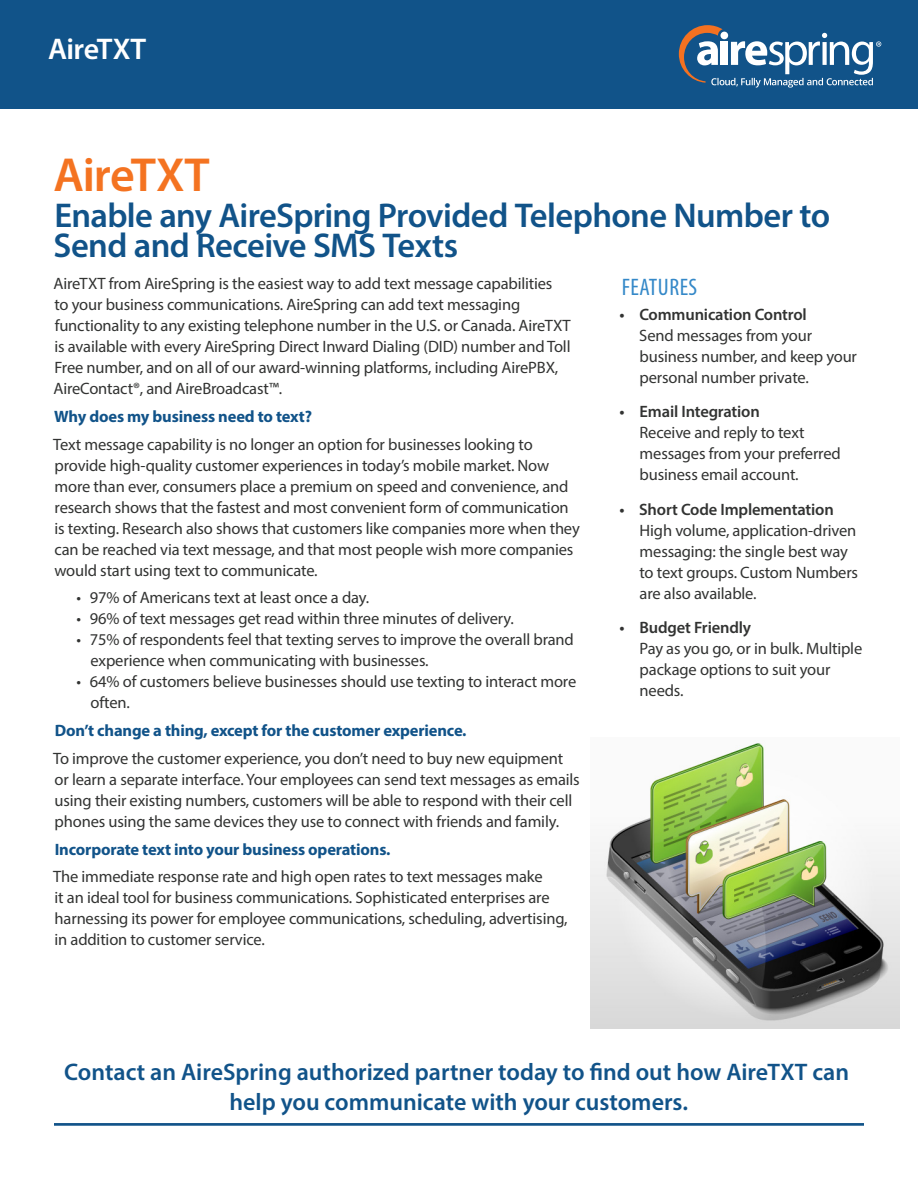
<style>
.page{position:relative;width:918px;height:1188px;background:#fff}
.page>*{position:absolute;margin:0;border:0;box-sizing:border-box;transform-origin:0 0}
.Headline_1{font:600 48px "Myriad Pro";letter-spacing:-.025em;color:#f47321}
.Headline_2{font:600 34.5px/30px "Myriad Pro";letter-spacing:-.02em;color:#115389}
.Product_Name{font:600 30px "Myriad Pro";letter-spacing:-.02em;color:#fff}
.Pull_Quote{font:600 24px/30px "Myriad Pro";color:#115389;text-align:center}
.t1{font:condensed 24px "Myriad Pro";letter-spacing:.02em;color:#3488c8}
.Body{font:16.5px/21px "Myriad Pro";letter-spacing:-.01em;color:#323332}
.Body-2{font:700 16.5px "Myriad Pro";letter-spacing:-.01em;color:#115389}
.s1{font-weight:600}
</style>
<div class="page">
<div style="left:0;top:0;width:918px;height:109px;background:#115389"></div>
<svg style="left:679px;top:25px;width:202px;height:63px"></svg>
<hr style="left:54px;top:1123px;width:810px;height:2px;background:#115389">
<img style="left:591px;top:743px;width:309px;height:286px">
<p class="Product_Name" style="left:48px;top:29px;width:100px">AireTXT</p>
<p class="Headline_1" style="left:53px;top:144px;width:158px">AireTXT</p>
<p class="Headline_2" style="left:54px;top:200px;width:778px">Enable any AireSpring Provided Telephone Number to<br>Send and Receive SMS Texts</p>
<p class="Body" style="left:53px;top:273px;width:519px">AireTXT from AireSpring is the easiest way to add text message capabilities to your business communications. AireSpring can add text messaging functionality to any existing telephone number in the U.S. or Canada. AireTXT is available with every AireSpring Direct Inward Dialing (DID) number and Toll Free number, and on all of our award-winning platforms, including AirePBX, AireContact®, and AireBroadcast™.</p>
<p class="Body-2" style="left:54px;top:406px;width:259px">Why does my business need to text?</p>
<p class="Body" style="left:53px;top:433px;width:528px">Text message capability is no longer an option for businesses looking to provide high-quality customer experiences in today’s mobile market. Now more than ever, consumers place a premium on speed and convenience, and research shows that the fastest and most convenient form of communication is texting. Research also shows that customers like companies more when they can be reached via text message, and that most people wish more companies would start using text to communicate.</p>
<p class="Body" style="left:77px;top:587px;width:294px">• 97% of Americans text at least once a day.</p>
<p class="Body" style="left:77px;top:608px;width:439px">• 96% of text messages get read within three minutes of delivery.</p>
<p class="Body" style="left:91px;top:629px;width:485px;text-indent:-14px">• 75% of respondents feel that texting serves to improve the overall brand experience when communicating with businesses.</p>
<p class="Body" style="left:91px;top:671px;width:487px;text-indent:-14px">• 64% of customers believe businesses should use texting to interact more often.</p>
<p class="Body-2" style="left:55px;top:720px;width:413px">Don’t change a thing, except for the customer experience.</p>
<p class="Body" style="left:53px;top:748px;width:528px">To improve the customer experience, you don’t need to buy new equipment or learn a separate interface. Your employees can send text messages as emails using their existing numbers, customers will be able to respond with their cell phones using the same devices they use to connect with friends and family.</p>
<p class="Body-2" style="left:55px;top:838px;width:337px">Incorporate text into your business operations.</p>
<p class="Body" style="left:53px;top:866px;width:516px">The immediate response rate and high open rates to text messages make<br>it an ideal tool for business communications. Sophisticated enterprises are harnessing its power for employee communications, scheduling, advertising, in addition to customer service.</p>
<p class="t1" style="left:622px;top:272px;width:77px">FEATURES</p>
<p class="Body" style="left:639px;top:304px;width:219px;text-indent:-20px"><span class="s1">• Communication Control<br></span>Send messages from your business number, and keep your personal number private.</p>
<p class="Body" style="left:640px;top:401px;width:203px;text-indent:-20px"><span class="s1">• Email Integration<br></span>Receive and reply to text messages from your preferred business email account.</p>
<p class="Body" style="left:639px;top:499px;width:220px;text-indent:-20px"><span class="s1">• Short Code Implementation<br></span>High volume, application-driven messaging: the single best way to text groups. Custom Numbers are also available.</p>
<p class="Body" style="left:640px;top:617px;width:224px;text-indent:-20px"><span class="s1">• Budget Friendly<br></span>Pay as you go, or in bulk. Multiple package options to suit your needs.</p>
<p class="Pull_Quote" style="left:64px;top:1057px;width:787px">Contact an AireSpring authorized partner today to find out how AireTXT can help you communicate with your customers.</p>
</div>
